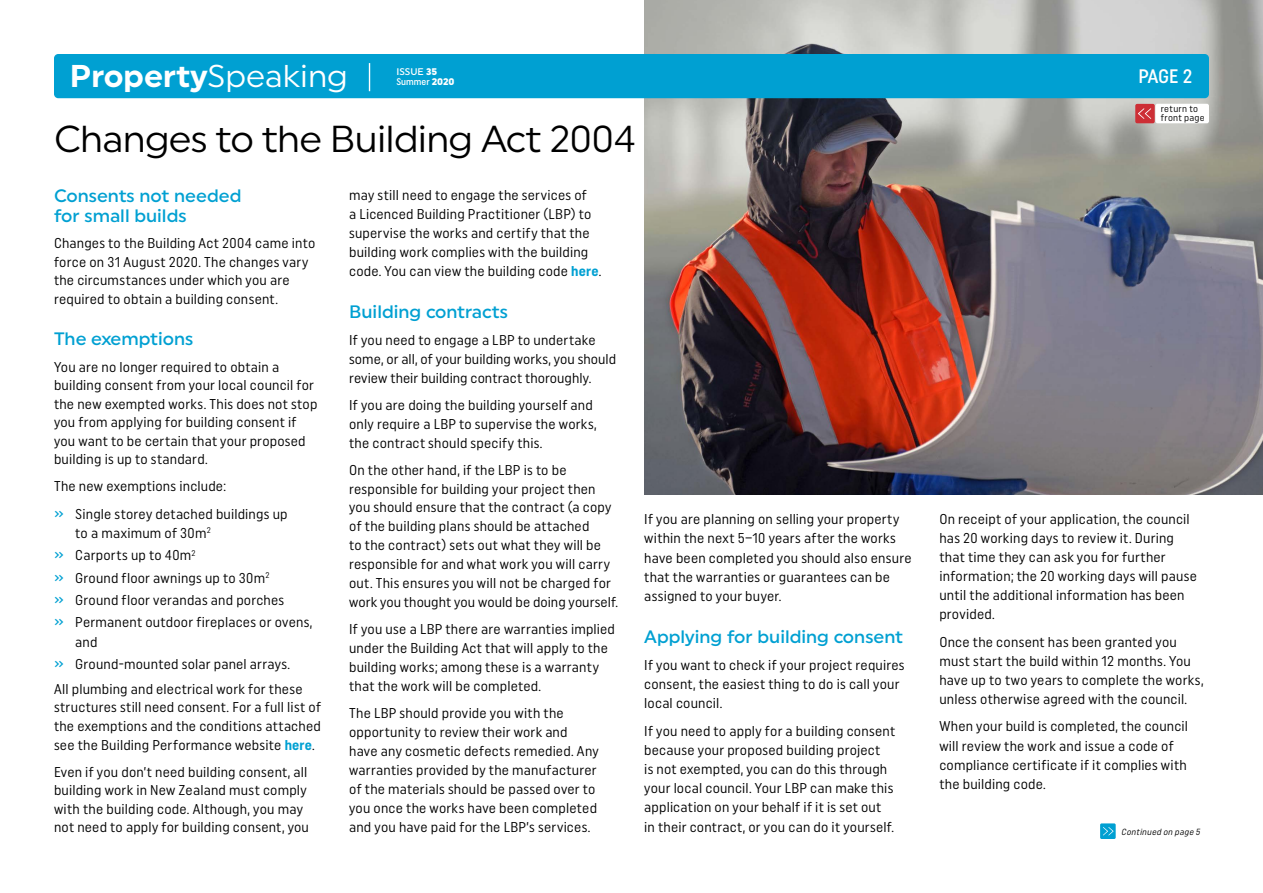
<style>
.page{position:relative;width:1263px;height:893px;background:#fff}
.page>*{position:absolute;margin:0;border:0;box-sizing:border-box;transform-origin:0 0}
.t1{font:37.5px "Uniform";letter-spacing:-.02em;color:#000}
.t2{font:700 31.5px "Uniform";color:#fff}
.t3{font:500 19.5px "Uniform Condensed";color:#fff}
.t4{font:500 18px/20px "Uniform";color:#00a0d2}
.t5{font:14.25px/19px "Uniform Condensed";letter-spacing:.015em;color:#000}
.t6{font:9.6px/9px "Uniform Condensed";letter-spacing:.03em;color:#000}
.t7{font:500 9.6px "Uniform Condensed";color:#fff}
.t8{font:500 9.6px "Uniform";color:#fff}
.t9{font:italic 8.85px "Uniform Condensed";color:#000}
.s1{font-weight:400}
.s2{font-weight:900}
.s3{font-family:"Uniform";font-weight:900}
.s4{font-weight:500;color:#00a0d2}
.s5{font-weight:700;color:#00a0d2}
</style>
<div class="page">
<img style="left:644px;top:0;width:619px;height:495px">
<div style="left:54px;top:54px;width:1155px;height:44px;background:#00a0d2;border-radius:4px"></div>
<svg style="left:369px;top:63px;width:1px;height:28px"></svg>
<div style="left:1155px;top:104px;width:54px;height:19px;background:#fff;border-radius:2px"></div>
<div style="left:1135px;top:104px;width:20px;height:19px;background:#cd2f36;border-radius:2px"></div>
<svg style="left:1138px;top:108px;width:13px;height:11px"></svg>
<div style="left:1100px;top:823px;width:16px;height:16px;background:#00a0d2"></div>
<svg style="left:1103px;top:827px;width:10px;height:8px"></svg>
<h2 class="t2" style="left:70px;top:57px;width:280px">Property<span class="s1">Speaking</span></h2>
<h3 class="t3" style="left:1138px;top:64px;width:55px">PAGE 2</h3>
<p class="t8" style="left:396px;top:65px;width:43px">ISSUE <span class="s2">35</span></p>
<p class="t7" style="left:396px;top:76px;width:60px">Summer <span class="s3">2020</span></p>
<h1 class="t1" style="left:54px;top:116px;width:584px">Changes to the Building Act 2004</h1>
<p class="t4" style="left:54px;top:185px;width:189px">Consents not needed for small builds</p>
<p class="t5" style="left:54px;top:234px;width:263px;line-height:18.5px">Changes to the Building Act 2004 came into force on 31 August 2020. The changes vary the circumstances under which you are required to obtain a building consent.</p>
<p class="t4" style="left:54px;top:328px;width:141px">The exemptions</p>
<p class="t5" style="left:54px;top:357px;width:265px;line-height:18.5px">You are no longer required to obtain a building consent from your local council for the new exempted works. This does not stop you from applying for building consent if you want to be certain that your proposed building is up to standard.</p>
<p class="t5" style="left:54px;top:472px;width:235px;line-height:27.8px">The new exemptions include:<br><span class="s4">»</span> Single storey detached buildings up</p>
<p class="t5" style="left:54px;top:521px;width:260px;line-height:22.4px;text-indent:21px">to a maximum of 30m<sup>2<br></sup><span class="s4">»</span> Carports up to 40m<sup>2<br></sup><span class="s4">»</span> Ground floor awnings up to 30m<sup>2<br></sup><span class="s4">»</span> Ground floor verandas and porches<br><span class="s4">»</span> Permanent outdoor fireplaces or ovens,</p>
<p class="t5" style="left:54px;top:630px;width:238px;line-height:22.4px;text-indent:21px">and<br><span class="s4">»</span> Ground-mounted solar panel arrays.</p>
<p class="t5" style="left:54px;top:679px;width:269px">All plumbing and electrical work for these structures still need consent. For a full list of the exemptions and the conditions attached see the Building Performance website <span class="s5">here</span>.</p>
<p class="t5" style="left:54px;top:762px;width:256px;line-height:18.5px">Even if you don’t need building consent, all building work in New Zealand must comply with the building code. Although, you may not need to apply for building consent, you</p>
<p class="t5" style="left:349px;top:185px;width:254px">may still need to engage the services of<br>a Licenced Building Practitioner (LBP) to supervise the works and certify that the building work complies with the building code. You can view the building code <span class="s5">here</span>.</p>
<p class="t4" style="left:349px;top:301px;width:160px">Building contracts</p>
<p class="t5" style="left:349px;top:330px;width:268px">If you need to engage a LBP to undertake some, or all, of your building works, you should review their building contract thoroughly.</p>
<p class="t5" style="left:349px;top:395px;width:249px">If you are doing the building yourself and only require a LBP to supervise the works, the contract should specify this.</p>
<p class="t5" style="left:349px;top:460px;width:271px">On the other hand, if the LBP is to be responsible for building your project then you should ensure that the contract (a copy of the building plans should be attached<br>to the contract) sets out what they will be responsible for and what work you will carry out. This ensures you will not be charged for work you thought you would be doing yourself.</p>
<p class="t5" style="left:349px;top:619px;width:267px">If you use a LBP there are warranties implied under the Building Act that will apply to the building works; among these is a warranty that the work will be completed.</p>
<p class="t5" style="left:349px;top:704px;width:251px">The LBP should provide you with the opportunity to review their work and have any cosmetic defects remedied. Any warranties provided by the manufacturer of the materials should be passed over to you once the works have been completed and you have paid for the LBP’s services.</p>
<p class="t5" style="left:644px;top:509px;width:269px">If you are planning on selling your property within the next 5–10 years after the works have been completed you should also ensure that the warranties or guarantees can be assigned to your buyer.</p>
<p class="t4" style="left:644px;top:626px;width:260px">Applying for building consent</p>
<p class="t5" style="left:644px;top:655px;width:262px">If you want to check if your project requires consent, the easiest thing to do is call your local council.</p>
<p class="t5" style="left:644px;top:721px;width:252px">If you need to apply for a building consent because your proposed building project<br>is not exempted, you can do this through your local council. Your LBP can make this application on your behalf if it is set out in their contract, or you can do it yourself.</p>
<p class="t6" style="left:1161px;top:104px;width:46px">return to front page</p>
<p class="t5" style="left:939px;top:509px;width:259px">On receipt of your application, the council has 20 working days to review it. During that time they can ask you for further information; the 20 working days will pause until the additional information has been provided.</p>
<p class="t5" style="left:939px;top:632px;width:266px">Once the consent has been granted you must start the build within 12 months. You have up to two years to complete the works, unless otherwise agreed with the council.</p>
<p class="t5" style="left:939px;top:717px;width:250px">When your build is completed, the council will review the work and issue a code of compliance certificate if it complies with the building code.</p>
<p class="t9" style="left:1121px;top:826px;width:82px">Continued on page 5</p>
</div>
